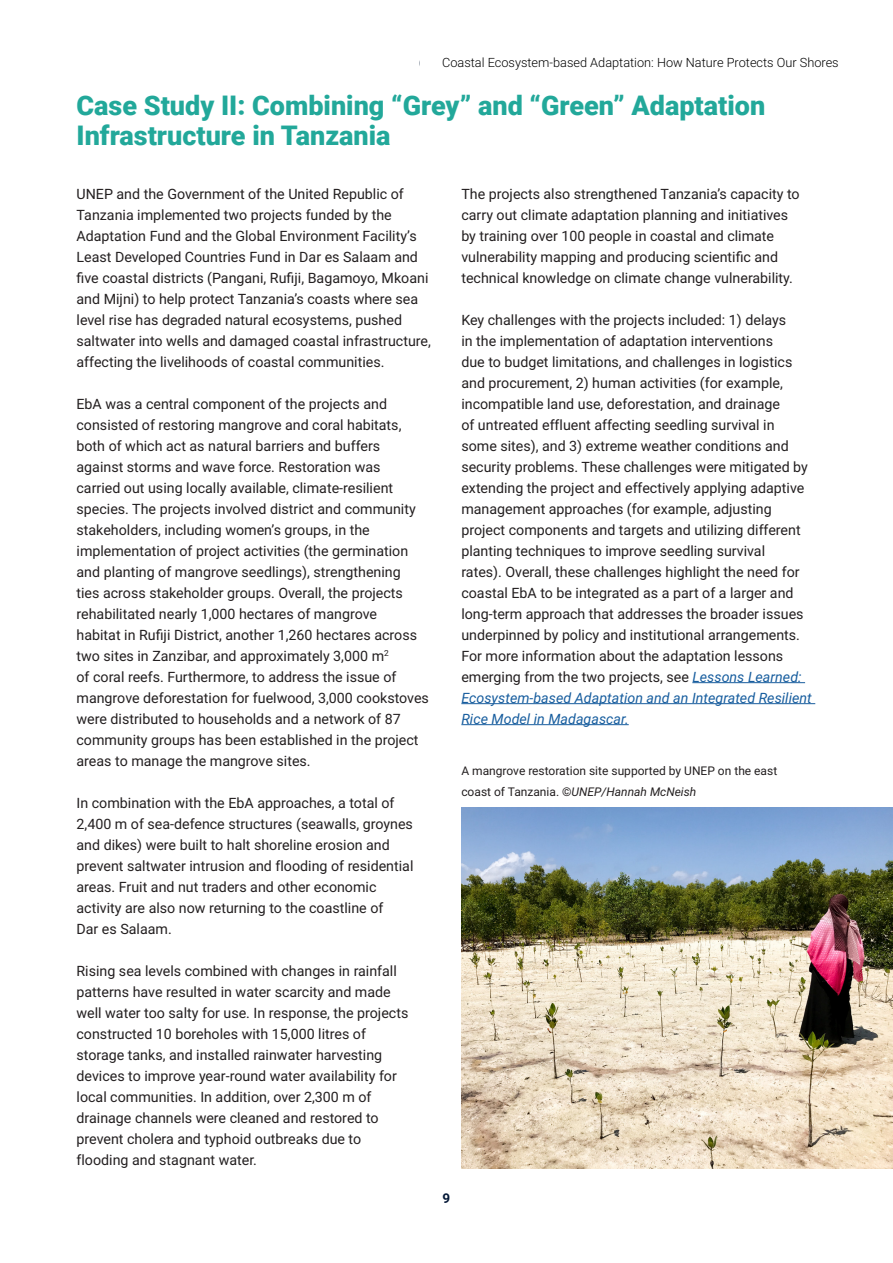
<style>
.page{position:relative;width:893px;height:1263px;background:#fff}
.page>*{position:absolute;margin:0;border:0;box-sizing:border-box;transform-origin:0 0}
.Paragraph_Style_2{font:900 27px/30px "Roboto";color:#22a89a}
.Body_Text{font:14.25px/21px "Roboto";color:#231f20}
.t1{font:13.5px "Roboto";color:#051937}
.t2{font:700 13.5px "Roboto";color:#051937}
.Briefing_note_number{font:300 12.75px "Roboto";color:#000}
.Paragraph_Style_3{font:12px/21px "Roboto";color:#231f20}
.s1{font-style:italic;color:#175d9e}
.s2{font-style:italic}
</style>
<div class="page">
<hr style="left:692px;top:682px;width:113px;height:1px;background:#175d9e">
<hr style="left:461px;top:703px;width:354px;height:1px;background:#175d9e">
<hr style="left:461px;top:724px;width:168px;height:1px;background:#175d9e">
<img style="left:461px;top:808px;width:432px;height:360px">
<p class="t1" style="left:419px;top:53px;width:420px">Coastal Ecosystem-based Adaptation: how nature protects our shores</p>
<p class="Briefing_note_number" style="left:442px;top:54px;width:398px">Coastal Ecosystem-based Adaptation: How Nature Protects Our Shores</p>
<p class="Paragraph_Style_2" style="left:77px;top:89px;width:690px">Case Study II: Combining “Grey” and “Green” Adaptation<br>Infrastructure in Tanzania</p>
<p class="Body_Text" style="left:77px;top:182px;width:356px">UNEP and the Government of the United Republic of Tanzania implemented two projects funded by the Adaptation Fund and the Global Environment Facility’s Least Developed Countries Fund in Dar es Salaam and five coastal districts (Pangani, Rufiji, Bagamoyo, Mkoani and Mijni) to help protect Tanzania’s coasts where sea level rise has degraded natural ecosystems, pushed saltwater into wells and damaged coastal infrastructure, affecting the livelihoods of coastal communities.</p>
<p class="Body_Text" style="left:77px;top:392px;width:354px">EbA was a central component of the projects and consisted of restoring mangrove and coral habitats, both of which act as natural barriers and buffers against storms and wave force. Restoration was<br>carried out using locally available, climate-resilient species. The projects involved district and community stakeholders, including women’s groups, in the implementation of project activities (the germination and planting of mangrove seedlings), strengthening<br>ties across stakeholder groups. Overall, the projects rehabilitated nearly 1,000 hectares of mangrove<br>habitat in Rufiji District, another 1,260 hectares across two sites in Zanzibar, and approximately 3,000 m<sup>2<br></sup>of coral reefs. Furthermore, to address the issue of mangrove deforestation for fuelwood, 3,000 cookstoves were distributed to households and a network of 87 community groups has been established in the project areas to manage the mangrove sites.</p>
<p class="Body_Text" style="left:77px;top:791px;width:338px">In combination with the EbA approaches, a total of 2,400 m of sea-defence structures (seawalls, groynes and dikes) were built to halt shoreline erosion and prevent saltwater intrusion and flooding of residential areas. Fruit and nut traders and other economic activity are also now returning to the coastline of<br>Dar es Salaam.</p>
<p class="Body_Text" style="left:77px;top:959px;width:333px">Rising sea levels combined with changes in rainfall patterns have resulted in water scarcity and made well water too salty for use. In response, the projects constructed 10 boreholes with 15,000 litres of storage tanks, and installed rainwater harvesting devices to improve year-round water availability for local communities. In addition, over 2,300 m of drainage channels were cleaned and restored to prevent cholera and typhoid outbreaks due to flooding and stagnant water.</p>
<p class="Body_Text" style="left:461px;top:182px;width:340px">The projects also strengthened Tanzania’s capacity to carry out climate adaptation planning and initiatives by training over 100 people in coastal and climate vulnerability mapping and producing scientific and technical knowledge on climate change vulnerability.</p>
<p class="Body_Text" style="left:461px;top:308px;width:352px">Key challenges with the projects included: 1) delays<br>in the implementation of adaptation interventions<br>due to budget limitations, and challenges in logistics and procurement, 2) human activities (for example, incompatible land use, deforestation, and drainage<br>of untreated effluent affecting seedling survival in some sites), and 3) extreme weather conditions and security problems. These challenges were mitigated by extending the project and effectively applying adaptive management approaches (for example, adjusting project components and targets and utilizing different planting techniques to improve seedling survival<br>rates). Overall, these challenges highlight the need for coastal EbA to be integrated as a part of a larger and long-term approach that addresses the broader issues underpinned by policy and institutional arrangements.<br>For more information about the adaptation lessons emerging from the two projects, see <span class="s1">Lessons Learned:<br>Ecosystem-based Adaptation and an Integrated Resilient Rice Model in Madagascar.</span></p>
<p class="Paragraph_Style_3" style="left:461px;top:759px;width:317px">A mangrove restoration site supported by UNEP on the east coast of Tanzania. ©<span class="s2">UNEP/Hannah McNeish</span></p>
<p class="t2" style="left:443px;top:1189px;width:9px">9</p>
</div>
